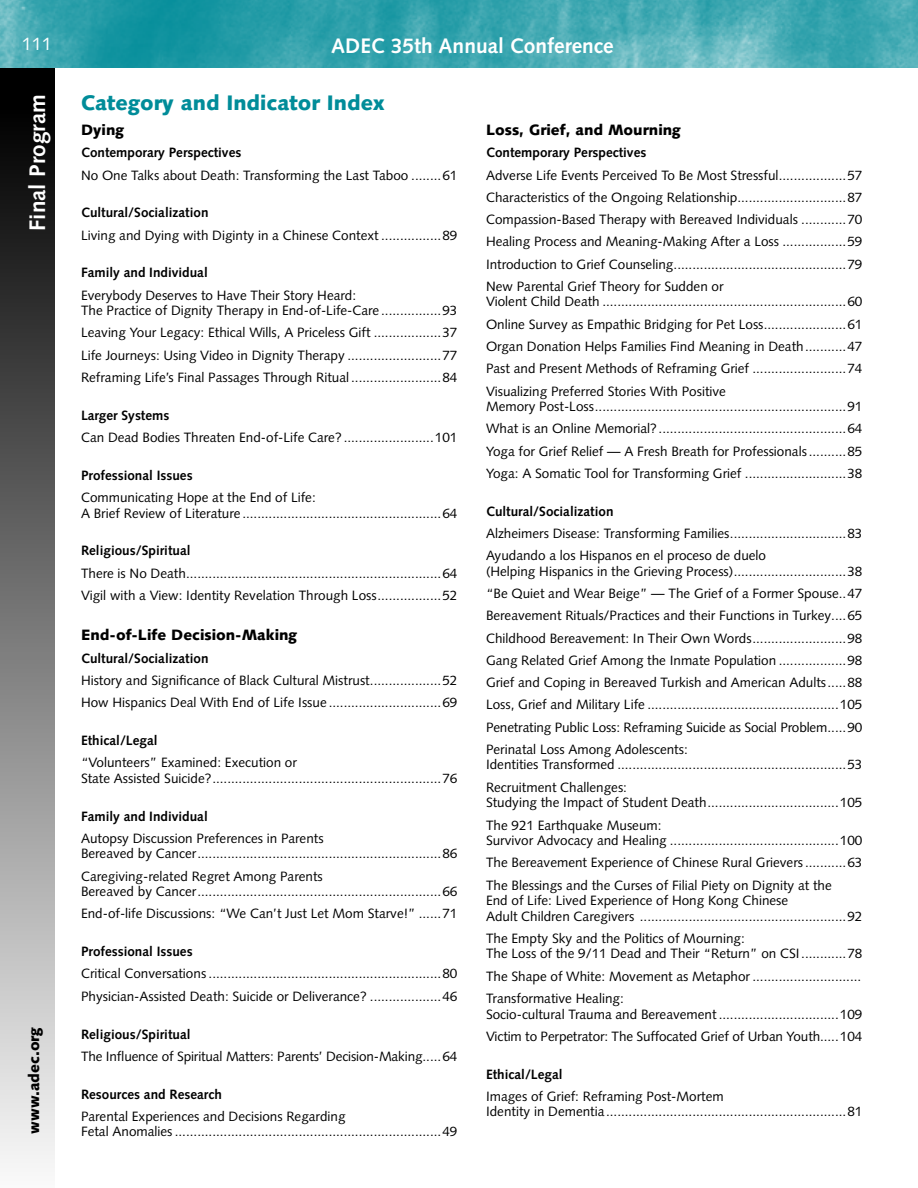
<style>
.page{position:relative;width:918px;height:1188px;background:#fff}
.page>*{position:absolute;margin:0;border:0;box-sizing:border-box;transform-origin:0 0}
.t1{font:700 22.5px "Syntax";color:#fff}
.t2{font:900 21px "Syntax";color:#008c99}
.t3{font:700 21px "Syntax";color:#fff}
.t4{font:18px "Syntax";color:#fff}
.t5{font:900 15px "Syntax";color:#000}
.t6{font:13.5px/22.4px "Syntax";color:#000}
.t7{font:700 13.5px "Syntax";color:#000}
</style>
<div class="page">
<div style="left:0;top:0;width:55px;height:1188px;background:linear-gradient(to bottom,#000,#f9f9f9)"></div>
<img style="left:0;top:0;width:918px;height:68px">
<h3 class="t4" style="left:22px;top:33px;width:32px">111</h3>
<h2 class="t3" style="left:331px;top:34px;width:284px">ADEC 35th Annual Conference</h2>
<h1 class="t1" style="left:24px;top:231px;width:138px;rotate:-90deg">Final Program</h1>
<h2 class="t2" style="left:81px;top:90px;width:305px">Category and Indicator Index</h2>
<p class="t5" style="left:81px;top:121px;width:45px">Dying</p>
<p class="t7" style="left:81px;top:145px;width:162px">Contemporary Perspectives</p>
<p class="t6" style="left:81px;top:164px;width:378px">No One Talks about Death: Transforming the Last Taboo ........61</p>
<p class="t7" style="left:81px;top:205px;width:129px">Cultural/Socialization</p>
<p class="t6" style="left:81px;top:224px;width:378px">Living and Dying with Diginty in a Chinese Context ................89</p>
<p class="t7" style="left:81px;top:265px;width:128px">Family and Individual</p>
<p class="t6" style="left:81px;top:287px;width:378px;line-height:15.5px">Everybody Deserves to Have Their Story Heard:<br>The Practice of Dignity Therapy in End-of-Life-Care ................93</p>
<p class="t6" style="left:81px;top:322px;width:378px;text-align:justify">Leaving Your Legacy: Ethical Wills, A Priceless Gift ..................37<br>Life Journeys: Using Video in Dignity Therapy .........................77<br>Reframing Life’s Final Passages Through Ritual ........................84</p>
<p class="t7" style="left:81px;top:407px;width:90px">Larger Systems</p>
<p class="t6" style="left:81px;top:426px;width:378px">Can Dead Bodies Threaten End-of-Life Care? ........................101</p>
<p class="t7" style="left:81px;top:467px;width:113px">Professional Issues</p>
<p class="t6" style="left:81px;top:490px;width:378px;line-height:15.6px">Communicating Hope at the End of Life:<br>A Brief Review of Literature .....................................................64</p>
<p class="t7" style="left:81px;top:543px;width:111px">Religious/Spiritual</p>
<p class="t6" style="left:81px;top:562px;width:378px">There is No Death....................................................................64<br>Vigil with a View: Identity Revelation Through Loss.................52</p>
<p class="t5" style="left:81px;top:626px;width:218px">End-of-Life Decision-Making</p>
<p class="t7" style="left:81px;top:650px;width:129px">Cultural/Socialization</p>
<p class="t6" style="left:81px;top:669px;width:378px">History and Significance of Black Cultural Mistrust...................52<br>How Hispanics Deal With End of Life Issue ..............................69</p>
<p class="t7" style="left:81px;top:733px;width:78px">Ethical/Legal</p>
<p class="t6" style="left:81px;top:755px;width:378px;line-height:15.6px">“Volunteers” Examined: Execution or<br>State Assisted Suicide?.............................................................76</p>
<p class="t7" style="left:81px;top:808px;width:128px">Family and Individual</p>
<p class="t6" style="left:81px;top:830px;width:378px;line-height:15.5px">Autopsy Discussion Preferences in Parents<br>Bereaved by Cancer.................................................................86</p>
<p class="t6" style="left:81px;top:868px;width:378px;line-height:15.6px">Caregiving-related Regret Among Parents<br>Bereaved by Cancer.................................................................66</p>
<p class="t6" style="left:81px;top:903px;width:378px">End-of-life Discussions: “We Can’t Just Let Mom Starve!” ......71</p>
<p class="t7" style="left:81px;top:944px;width:113px">Professional Issues</p>
<p class="t6" style="left:81px;top:963px;width:378px">Critical Conversations ..............................................................80<br>Physician-Assisted Death: Suicide or Deliverance? ...................46</p>
<p class="t7" style="left:81px;top:1026px;width:111px">Religious/Spiritual</p>
<p class="t6" style="left:81px;top:1045px;width:378px">The Influence of Spiritual Matters: Parents’ Decision-Making.....64</p>
<p class="t7" style="left:81px;top:1086px;width:142px">Resources and Research</p>
<p class="t6" style="left:81px;top:1108px;width:378px;line-height:15.6px">Parental Experiences and Decisions Regarding<br>Fetal Anomalies .......................................................................49</p>
<p class="t5" style="left:25px;top:1134px;width:108px;rotate:-90deg">www.adec.org</p>
<p class="t5" style="left:486px;top:121px;width:196px">Loss, Grief, and Mourning</p>
<p class="t7" style="left:486px;top:145px;width:162px">Contemporary Perspectives</p>
<p class="t6" style="left:486px;top:164px;width:378px;text-align:justify">Adverse Life Events Perceived To Be Most Stressful..................57<br>Characteristics of the Ongoing Relationship.............................87<br>Compassion-Based Therapy with Bereaved Individuals ............70<br>Healing Process and Meaning-Making After a Loss .................59<br>Introduction to Grief Counseling..............................................79<br>New Parental Grief Theory for Sudden or</p>
<p class="t6" style="left:486px;top:291px;width:378px;text-align:justify">Violent Child Death .................................................................60<br>Online Survey as Empathic Bridging for Pet Loss......................61<br>Organ Donation Helps Families Find Meaning in Death...........47<br>Past and Present Methods of Reframing Grief .........................74<br>Visualizing Preferred Stories With Positive</p>
<p class="t6" style="left:486px;top:395px;width:378px;text-align:justify">Memory Post-Loss...................................................................91<br>What is an Online Memorial?..................................................64<br>Yoga for Grief Relief — A Fresh Breath for Professionals..........85<br>Yoga: A Somatic Tool for Transforming Grief ...........................38</p>
<p class="t7" style="left:486px;top:503px;width:129px">Cultural/Socialization</p>
<p class="t6" style="left:486px;top:522px;width:378px">Alzheimers Disease: Transforming Families...............................83<br>Ayudando a los Hispanos en el proceso de duelo</p>
<p class="t6" style="left:486px;top:560px;width:378px;text-align:justify">(Helping Hispanics in the Grieving Process)..............................38 “Be Quiet and Wear Beige” — The Grief of a Former Spouse..47<br>Bereavement Rituals/Practices and their Functions in Turkey....65<br>Childhood Bereavement: In Their Own Words.........................98<br>Gang Related Grief Among the Inmate Population ..................98<br>Grief and Coping in Bereaved Turkish and American Adults.....88<br>Loss, Grief and Military Life ...................................................105<br>Penetrating Public Loss: Reframing Suicide as Social Problem.....90<br>Perinatal Loss Among Adolescents:</p>
<p class="t6" style="left:486px;top:754px;width:378px">Identities Transformed .............................................................53<br>Recruitment Challenges:</p>
<p class="t6" style="left:486px;top:791px;width:378px">Studying the Impact of Student Death...................................105<br>The 921 Earthquake Museum:</p>
<p class="t6" style="left:486px;top:829px;width:378px;text-align:justify">Survivor Advocacy and Healing .............................................100<br>The Bereavement Experience of Chinese Rural Grievers...........63<br>The Blessings and the Curses of Filial Piety on Dignity at the</p>
<p class="t6" style="left:486px;top:893px;width:378px;line-height:15.6px">End of Life: Lived Experience of Hong Kong Chinese<br>Adult Children Caregivers .......................................................92</p>
<p class="t6" style="left:486px;top:931px;width:378px;line-height:15.6px">The Empty Sky and the Politics of Mourning:<br>The Loss of the 9/11 Dead and Their “Return” on CSI............78</p>
<p class="t6" style="left:486px;top:965px;width:377px">The Shape of White: Movement as Metaphor .............................<br>Transformative Healing:</p>
<p class="t6" style="left:486px;top:1003px;width:378px">Socio-cultural Trauma and Bereavement................................109<br>Victim to Perpetrator: The Suffocated Grief of Urban Youth.....104</p>
<p class="t7" style="left:486px;top:1066px;width:78px">Ethical/Legal</p>
<p class="t6" style="left:486px;top:1088px;width:378px;line-height:15.6px">Images of Grief: Reframing Post-Mortem<br>Identity in Dementia................................................................81</p>
</div>
